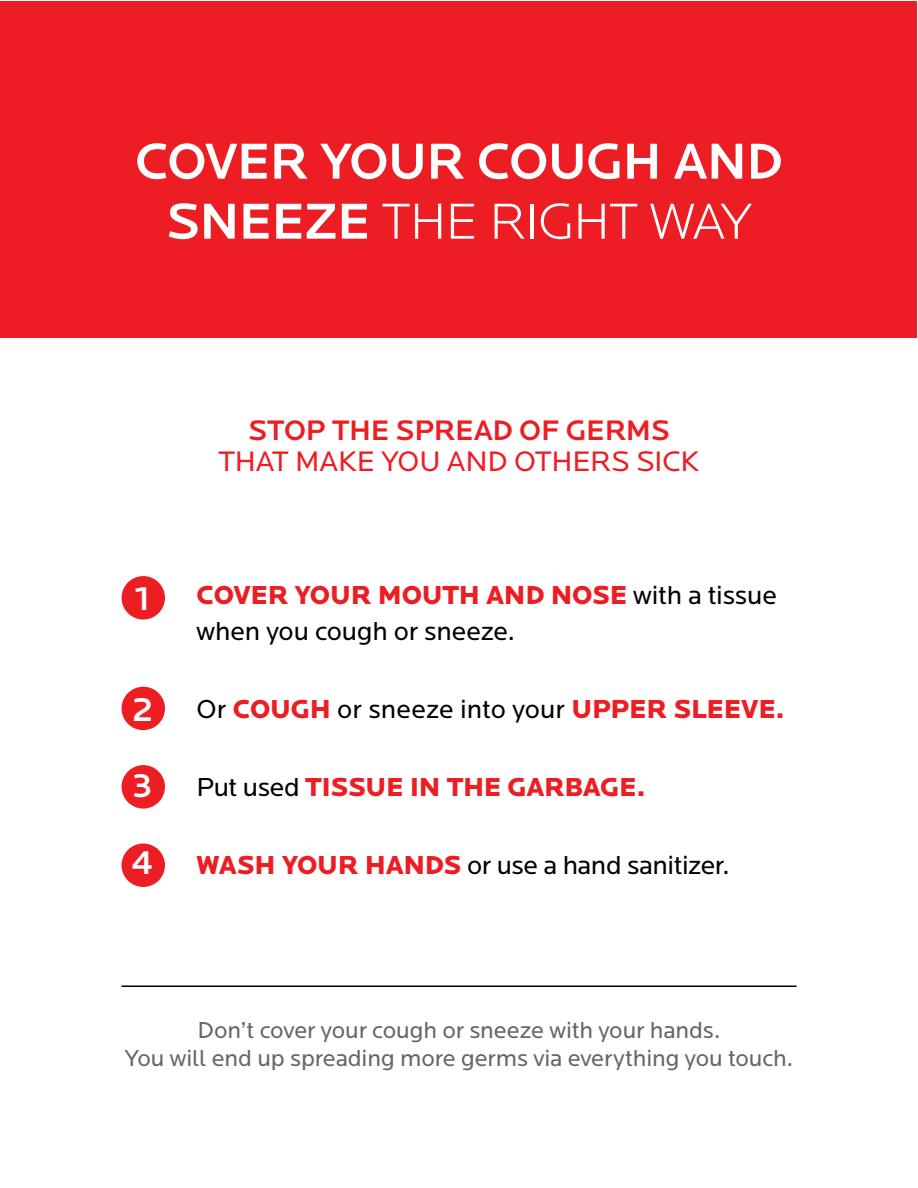
<style>
.page{position:relative;width:918px;height:1188px;background:#fff}
.page>*{position:absolute;margin:0;border:0;box-sizing:border-box;transform-origin:0 0}
.t1{font:500 52.35px/60px "Locator";letter-spacing:-.015em;color:#fff;text-align:center}
.t2{font:500 34.5px "Locator";color:#fff}
.t3{font:29.25px "Locator";letter-spacing:-.01em;color:#ed1d24}
.t4{font:500 29.25px "Locator";letter-spacing:-.01em;color:#ed1d24}
.t5{font:27px/36px "Locator";letter-spacing:-.01em;color:#000}
.t6{font:900 27px "Locator";letter-spacing:-.01em;color:#ed1d24}
.t7{font:24px/28.5px "Locator";letter-spacing:-.005em;color:#666;text-align:center}
.s1{font-weight:300}
.s2{font-weight:900;color:#ed1d24}
.s3{font-weight:400;color:#000}
</style>
<div class="page">
<div style="left:1px;top:1px;width:916px;height:337px;background:#ed1d24"></div>
<div style="left:122px;top:576px;width:43px;height:44px;background:#ed1d24;border-radius:50%"></div>
<div style="left:122px;top:687px;width:43px;height:43px;background:#ed1d24;border-radius:50%"></div>
<div style="left:122px;top:844px;width:43px;height:43px;background:#ed1d24;border-radius:50%"></div>
<div style="left:122px;top:765px;width:43px;height:44px;background:#ed1d24;border-radius:50%"></div>
<hr style="left:122px;top:986px;width:674px;height:1px;background:#000">
<h1 class="t1" style="left:135px;top:133px;width:649px">COVER YOUR COUGH AND<br>SNEEZE <span class="s1">THE RIGHT WAY</span></h1>
<p class="t4" style="left:248px;top:414px;width:423px">STOP THE SPREAD OF GERMS</p>
<p class="t3" style="left:218px;top:446px;width:483px">THAT MAKE YOU AND OTHERS SICK</p>
<p class="t2" style="left:135px;top:579px;width:17px">1</p>
<p class="t5" style="left:196px;top:578px;width:582px"><span class="s2">COVER YOUR MOUTH AND NOSE</span> with a tissue when you cough or sneeze.</p>
<p class="t2" style="left:132px;top:690px;width:23px">2</p>
<p class="t5" style="left:196px;top:692px;width:590px">Or <span class="s2">COUGH</span> or sneeze into your <span class="s2">UPPER SLEEVE.</span></p>
<p class="t2" style="left:133px;top:767px;width:21px">3</p>
<p class="t6" style="left:196px;top:771px;width:450px"><span class="s3">Put used</span> TISSUE IN THE GARBAGE.</p>
<p class="t2" style="left:132px;top:843px;width:23px">4</p>
<p class="t5" style="left:196px;top:848px;width:535px"><span class="s2">WASH YOUR HANDS</span> or use a hand sanitizer.</p>
<p class="t7" style="left:125px;top:1016px;width:670px">Don’t cover your cough or sneeze with your hands.<br>You will end up spreading more germs via everything you touch.</p>
</div>
